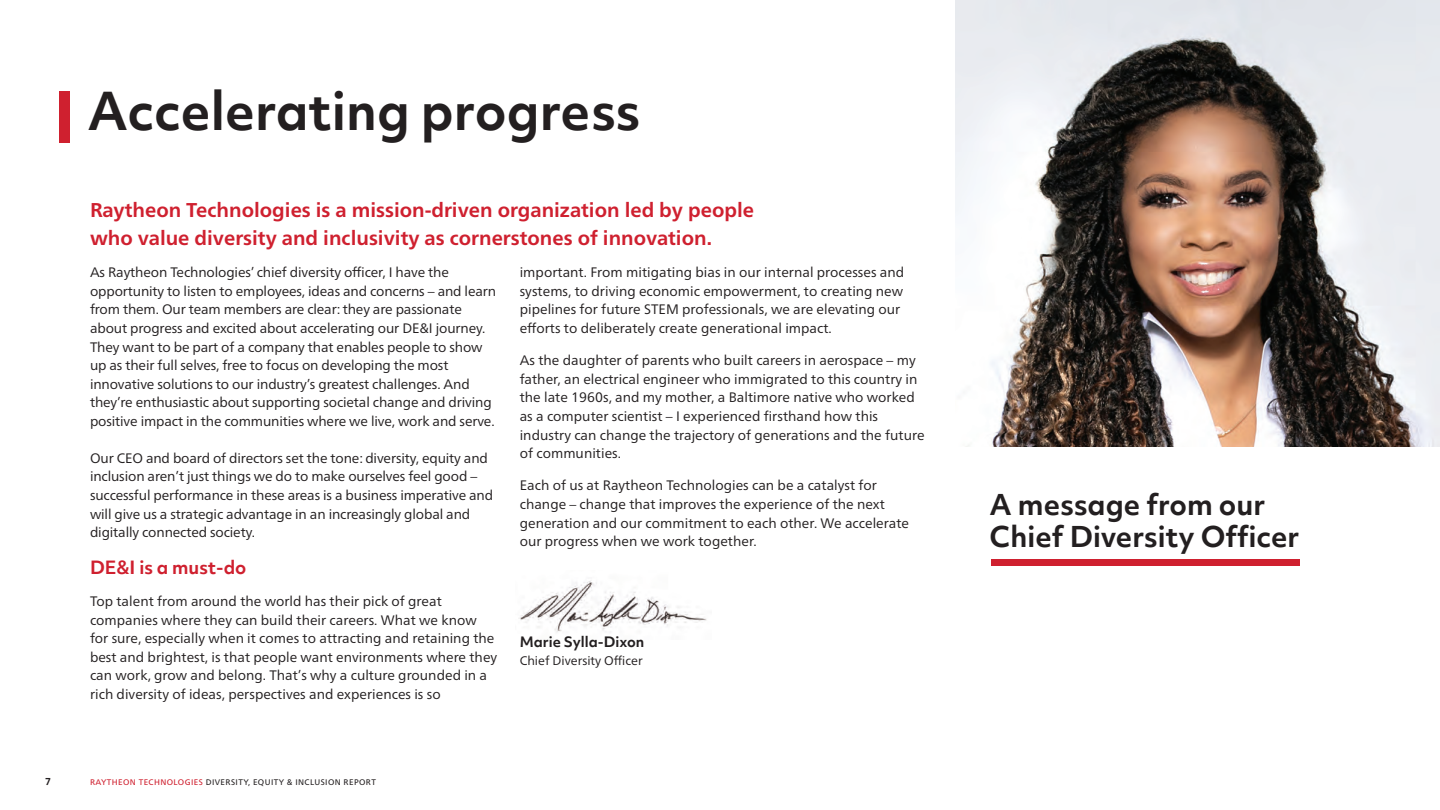
<style>
.page{position:relative;width:1440px;height:810px;background:#fff}
.page>*{position:absolute;margin:0;border:0;box-sizing:border-box;transform-origin:0 0}
.t1{font:700 50px "Objektiv Mk 2";color:#231f20}
.t2{font:700 27.5px/32.5px "Objektiv Mk 2";color:#231f20}
.t3{font:700 20px/27.5px "Neue Frutiger World";color:#cf202f}
.t4{font:700 17.5px "Objektiv Mk 2";color:#cf202f}
.t5{font:13.75px/18.6px "Neue Frutiger World";color:#231f20}
.t6{font:700 13.75px "Objektiv Mk 2";color:#231f20}
.t7{font:12.5px "Neue Frutiger World";color:#231f20}
.t8{font:700 9.38px "Objektiv Mk 2";color:#231f20}
.t9{font:8.12px "Neue Frutiger World";letter-spacing:.05em;color:#231f20}
.s1{color:#cf202f}
</style>
<div class="page">
<img style="left:956px;top:0;width:484px;height:446px">
<div style="left:992px;top:560px;width:308px;height:6px;background:#cf202f"></div>
<img style="left:518px;top:580px;width:189px;height:53px">
<div style="left:60px;top:92px;width:10px;height:51px;background:#cf202f"></div>
<h1 class="t1" style="left:88px;top:76px;width:554px">Accelerating progress</h1>
<h3 class="t3" style="left:90px;top:196px;width:666px">Raytheon Technologies is a mission-driven organization led by people who value diversity and inclusivity as cornerstones of innovation.</h3>
<p class="t5" style="left:90px;top:263px;width:408px">As Raytheon Technologies’ chief diversity officer, I have the opportunity to listen to employees, ideas and concerns – and learn from them. Our team members are clear: they are passionate about progress and excited about accelerating our DE&amp;I journey.<br>They want to be part of a company that enables people to show up as their full selves, free to focus on developing the most innovative solutions to our industry’s greatest challenges. And they’re enthusiastic about supporting societal change and driving positive impact in the communities where we live, work and serve.</p>
<p class="t5" style="left:90px;top:449px;width:405px">Our CEO and board of directors set the tone: diversity, equity and inclusion aren’t just things we do to make ourselves feel good – successful performance in these areas is a business imperative and will give us a strategic advantage in an increasingly global and digitally connected society.</p>
<p class="t4" style="left:90px;top:555px;width:158px">DE&amp;I is a must-do</p>
<p class="t5" style="left:90px;top:592px;width:409px">Top talent from around the world has their pick of great companies where they can build their careers. What we know for sure, especially when it comes to attracting and retaining the best and brightest, is that people want environments where they can work, grow and belong. That’s why a culture grounded in a rich diversity of ideas, perspectives and experiences is so</p>
<p class="t5" style="left:520px;top:263px;width:386px">important. From mitigating bias in our internal processes and systems, to driving economic empowerment, to creating new pipelines for future STEM professionals, we are elevating our efforts to deliberately create generational impact.</p>
<p class="t5" style="left:520px;top:351px;width:406px">As the daughter of parents who built careers in aerospace – my father, an electrical engineer who immigrated to this country in the late 1960s, and my mother, a Baltimore native who worked as a computer scientist – I experienced firsthand how this industry can change the trajectory of generations and the future of communities.</p>
<p class="t5" style="left:520px;top:476px;width:391px">Each of us at Raytheon Technologies can be a catalyst for change – change that improves the experience of the next generation and our commitment to each other. We accelerate our progress when we work together.</p>
<p class="t6" style="left:520px;top:632px;width:126px">Marie Sylla-Dixon</p>
<p class="t7" style="left:520px;top:651px;width:124px">Chief Diversity Officer</p>
<p class="t8" style="left:45px;top:775px;width:7px">7</p>
<p class="t9" style="left:90px;top:776px;width:287px"><span class="s1">RAYTHEON TECHNOLOGIES</span> DIVERSITY, EQUITY &amp; INCLUSION REPORT</p>
<h2 class="t2" style="left:990px;top:488px;width:312px">A message from our<br>Chief Diversity Officer</h2>
</div>
